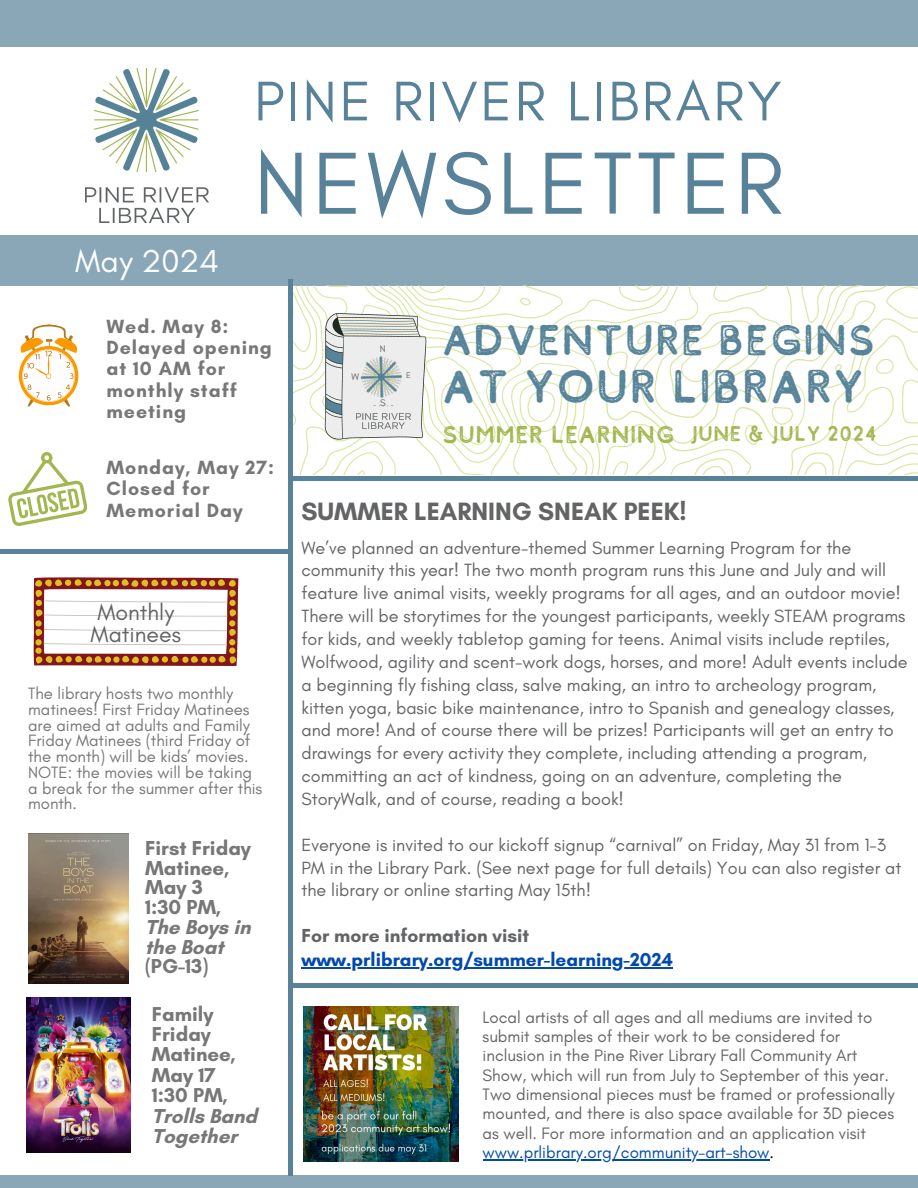
<style>
.page{position:relative;width:918px;height:1188px;background:#fff}
.page>*{position:absolute;margin:0;border:0;box-sizing:border-box;transform-origin:0 0}
.t1{font:89.7px "Glacial Indifference";letter-spacing:.05em;color:#588299}
.t2{font:56.85px "Glacial Indifference";letter-spacing:.05em;color:#588299}
.t3{font:46.95px "Comodo Stamp";color:#578499}
.t4{font:42.75px "Comodo Stamp";color:#578499}
.t5{font:32.4px "Glacial Indifference";color:#fefefe}
.t6{font:700 25.5px "Glacial Indifference";color:#636466}
.t7{font:24.15px "Comodo Stamp";color:#a3b650}
.t8{font:23.1px/22px "Glacial Indifference";color:#636466}
.t9{font:21.3px "Comodo Stamp";color:#a3b650}
.t10{font:700 20.55px/19.8px "Glacial Indifference";color:#777}
.t11{font:700 19.5px/21.3px "Glacial Indifference";letter-spacing:.05em;color:#777}
.t12{font:700 19.2px "Glacial Indifference";color:#636466}
.t13{font:700 19.05px "Glacial Indifference";color:#004aad}
.t14{font:18px/22.8px "Glacial Indifference";color:#636466}
.t15{font:16.8px/19.4px "Glacial Indifference";color:#636466}
.t16{font:16.8px "Glacial Indifference";color:#004aad}
.t17{font:16.65px/15.8px "Glacial Indifference";color:#777}
.t18{font:9.75px "Glacial Indifference";color:#636466}
.t19{font:8.4px "Glacial Indifference";color:#636466}
.s1{color:#000}
</style>
<div class="page">
<div style="left:0;top:0;width:918px;height:47px;background:#8aa7b7"></div>
<div style="left:0;top:236px;width:918px;height:49px;background:#8aa7b7"></div>
<img style="left:86px;top:68px;width:122px;height:155px">
<hr style="left:289px;top:280px;width:4px;height:896px;background:#588299">
<div style="left:0;top:1176px;width:918px;height:12px;background:#8aa7b7"></div>
<div style="left:0;top:549px;width:293px;height:5px;background:#588299"></div>
<svg style="left:33px;top:577px;width:205px;height:88px"></svg>
<svg style="left:19px;top:325px;width:59px;height:82px"></svg>
<svg style="left:293px;top:285px;width:625px;height:189px"></svg>
<img style="left:356px;top:347px;width:55px;height:81px">
<div style="left:288px;top:476px;width:630px;height:5px;background:#588299"></div>
<img style="left:27px;top:998px;width:103px;height:155px">
<img style="left:29px;top:834px;width:100px;height:149px">
<svg style="left:8px;top:452px;width:79px;height:74px"></svg>
<hr style="left:301px;top:967px;width:372px;height:2px;background:#004aad">
<hr style="left:288px;top:983px;width:630px;height:4px;background:#588299">
<img style="left:304px;top:1006px;width:155px;height:155px">
<hr style="left:483px;top:1159px;width:287px;height:1px;background:#004aad">
<h6 class="t5" style="left:75px;top:241px;width:145px">May 2024</h6>
<h2 class="t2" style="left:254px;top:66px;width:529px">PINE RIVER LIBRARY</h2>
<h2 class="t1" style="left:254px;top:129px;width:531px">NEWSLETTER</h2>
<p class="t11" style="left:106px;top:315px;width:167px">Wed. May 8:<br>Delayed opening at 10 AM for monthly staff meeting</p>
<p class="t11" style="left:106px;top:456px;width:169px">Monday, May 27:<br>Closed for<br>Memorial Day</p>
<h5 class="t8" style="left:91px;top:601px;width:92px">Monthly<br>Matinees</h5>
<p class="t17" style="left:28px;top:686px;width:236px">The library hosts two monthly matinees! First Friday Matinees are aimed at adults and Family<br>Friday Matinees (third Friday of the month) will be kids’ movies.<br>NOTE: the movies will be taking a break for the summer after this month.</p>
<h6 class="t10" style="left:145px;top:838px;width:108px">First Friday<br>Matinee,<br>May 3<br>1:30 PM,<br>The Boys in the Boat (PG-13)</h6>
<p class="t10" style="left:152px;top:1003px;width:107px;line-height:20.4px">Family<br>Friday<br>Matinee,<br>May 17<br>1:30 PM,<br>Trolls Band<br>Together</p>
<p class="t18" style="left:380px;top:343px;width:7px">N</p>
<p class="t18" style="left:351px;top:370px;width:9px">W</p>
<p class="t19" style="left:406px;top:370px;width:6px">E</p>
<p class="t18" style="left:380px;top:397px;width:7px">S</p>
<p class="t4" style="left:442px;top:317px;width:436px">ADVENTURE BEGINS</p>
<p class="t3" style="left:442px;top:361px;width:425px">AT YOUR LIBRARY</p>
<p class="t7" style="left:442px;top:421px;width:234px">SUMMER LEARNING</p>
<h4 class="t9" style="left:690px;top:422px;width:189px">JUNE &amp; JULY 2024</h4>
<p class="t6" style="left:301px;top:496px;width:387px">SUMMER LEARNING SNEAK PEEK!</p>
<h3 class="t14" style="left:301px;top:536px;width:608px">We’ve planned an adventure-themed Summer Learning Program for the community this year! The two month program runs this June and July and will feature live animal visits, weekly programs for all ages, and an outdoor movie!<br>There will be storytimes for the youngest participants, weekly STEAM programs for kids, and weekly tabletop gaming for teens. Animal visits include reptiles, Wolfwood, agility and scent-work dogs, horses, and more! Adult events include a beginning fly fishing class, salve making, an intro to archeology program, kitten yoga, basic bike maintenance, intro to Spanish and genealogy classes, and more! And of course there will be prizes! Participants will get an entry to drawings for every activity they complete, including attending a program, committing an act of kindness, going on an adventure, completing the StoryWalk, and of course, reading a book!</h3>
<p class="t14" style="left:301px;top:833px;width:601px">Everyone is invited to our kickoff signup “carnival” on Friday, May 31 from 1-3<br>PM in the Library Park. (See next page for full details) You can also register at the library or online starting May 15th!</p>
<p class="t12" style="left:301px;top:924px;width:229px">For more information visit</p>
<p class="t13" style="left:301px;top:948px;width:373px">www.prlibrary.org/summer-learning-2024</p>
<p class="t15" style="left:483px;top:1007px;width:414px">Local artists of all ages and all mediums are invited to submit samples of their work to be considered for inclusion in the Pine River Library Fall Community Art Show, which will run from July to September of this year.<br>Two dimensional pieces must be framed or professionally mounted, and there is also space available for 3D pieces as well. For more information and an application visit</p>
<p class="t16" style="left:483px;top:1142px;width:293px">www.prlibrary.org/community-art-show<span class="s1">.</span></p>
</div>
